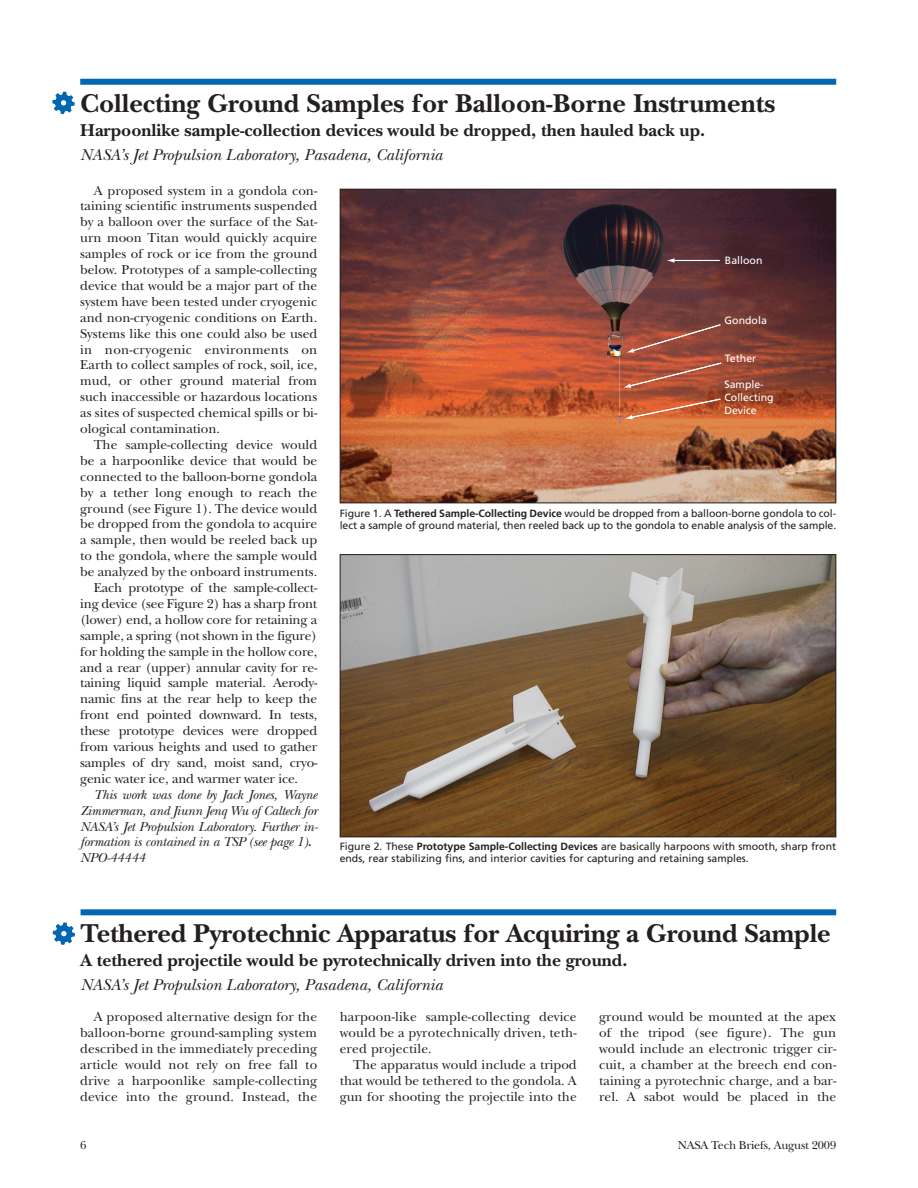
<style>
.page{position:relative;width:918px;height:1188px;background:#fff}
.page>*{position:absolute;margin:0;border:0;box-sizing:border-box;transform-origin:0 0}
.t1{font:700 27px "New Baskerville";letter-spacing:-.005em;color:#231f20}
.t2{font:700 18px "New Baskerville";color:#231f20}
.t3{font:italic 16.5px "New Baskerville";color:#231f20}
.t4{font:13.5px/15.9px "New Baskerville";color:#231f20;text-align:justify}
.t5{font:italic 13.5px/15.9px "New Baskerville";letter-spacing:-.015em;color:#231f20}
.t6{font:12px "New Baskerville";letter-spacing:-.015em;color:#231f20}
.t7{font:10.5px/12px "Frutiger";color:#231f20}
.t8{font:10.5px/12.6px "Frutiger";color:#fff}
.s1{font-weight:700}
</style>
<div class="page">
<div style="left:80px;top:79px;width:756px;height:6px;background:#0166b3"></div>
<img style="left:342px;top:191px;width:492px;height:310px">
<hr style="left:673px;top:260px;width:47px;height:1px;background:#fff">
<svg style="left:667px;top:258px;width:7px;height:5px"></svg>
<svg style="left:626px;top:323px;width:96px;height:30px;background:#9a5144"></svg>
<svg style="left:623px;top:362px;width:99px;height:26px;background:#ba5c43"></svg>
<svg style="left:625px;top:398px;width:97px;height:21px;background:#d1683e"></svg>
<div style="left:340px;top:189px;width:496px;height:314px;border:1px solid #231f20"></div>
<img style="left:342px;top:556px;width:492px;height:279px">
<div style="left:340px;top:554px;width:496px;height:283px;border:1px solid #231f20"></div>
<svg style="left:52px;top:92px;width:23px;height:22px"></svg>
<div style="left:81px;top:909px;width:755px;height:6px;background:#0166b3"></div>
<svg style="left:53px;top:922px;width:22px;height:23px"></svg>
<h1 class="t1" style="left:80px;top:93px;width:697px">Collecting Ground Samples for Balloon-Borne Instruments</h1>
<h2 class="t2" style="left:80px;top:124px;width:626px">Harpoonlike sample-collection devices would be dropped, then hauled back up.</h2>
<p class="t3" style="left:80px;top:149px;width:364px">NASA’s Jet Propulsion Laboratory, Pasadena, California</p>
<p class="t4" style="left:80px;top:184px;width:239px;text-indent:14px">A proposed system in a gondola con&shy;taining scientific instruments suspended by a balloon over the surface of the Sat&shy;urn moon Titan would quickly acquire samples of rock or ice from the ground below. Prototypes of a sample-collecting device that would be a major part of the system have been tested under cryogenic and non-cryogenic conditions on Earth.<br>Systems like this one could also be used in non-cryogenic environments on Earth to collect samples of rock, soil, ice, mud, or other ground material from such inaccessible or hazardous locations as sites of suspected chemical spills or bi&shy;ological contamination.</p>
<p class="t4" style="left:94px;top:438px;width:225px">The sample-collecting device would</p>
<p class="t4" style="left:80px;top:454px;width:239px">be a harpoonlike device that would be</p>
<p class="t4" style="left:80px;top:470px;width:239px">connected to the balloon-borne gondola</p>
<p class="t4" style="left:80px;top:486px;width:239px">by a tether long enough to reach the</p>
<p class="t4" style="left:80px;top:502px;width:239px">ground (see Figure 1). The device would</p>
<p class="t4" style="left:80px;top:518px;width:239px">be dropped from the gondola to acquire</p>
<p class="t4" style="left:80px;top:534px;width:239px">a sample, then would be reeled back up</p>
<p class="t4" style="left:80px;top:550px;width:239px">to the gondola, where the sample would</p>
<p class="t4" style="left:80px;top:565px;width:239px">be analyzed by the onboard instruments.</p>
<p class="t4" style="left:94px;top:581px;width:225px">Each prototype of the sample-collect-</p>
<p class="t4" style="left:80px;top:597px;width:239px">ing device (see Figure 2) has a sharp front</p>
<p class="t4" style="left:80px;top:613px;width:239px">(lower) end, a hollow core for retaining a</p>
<p class="t4" style="left:80px;top:629px;width:239px">sample, a spring (not shown in the figure)</p>
<p class="t4" style="left:80px;top:645px;width:239px">for holding the sample in the hollow core,</p>
<p class="t4" style="left:80px;top:661px;width:239px">and a rear (upper) annular cavity for re-</p>
<p class="t4" style="left:80px;top:677px;width:239px">taining liquid sample material. Aerody-</p>
<p class="t4" style="left:80px;top:693px;width:239px">namic fins at the rear help to keep the</p>
<p class="t4" style="left:80px;top:709px;width:239px">front end pointed downward. In tests,</p>
<p class="t4" style="left:80px;top:724px;width:239px">these prototype devices were dropped</p>
<p class="t4" style="left:80px;top:740px;width:239px">from various heights and used to gather</p>
<p class="t4" style="left:80px;top:756px;width:239px">samples of dry sand, moist sand, cryo-</p>
<p class="t4" style="left:80px;top:772px;width:219px">genic water ice, and warmer water ice.</p>
<p class="t5" style="left:80px;top:788px;width:239px;text-indent:14px">This work was done by Jack Jones, Wayne Zimmerman, and Jiunn Jenq Wu of Caltech for NASA’s Jet Propulsion Laboratory. Further in&shy;formation is contained in a TSP (see page 1)<span class="s1">.<br></span>NPO-44444</p>
<p class="t8" style="left:725px;top:255px;width:39px">Balloon</p>
<p class="t8" style="left:725px;top:315px;width:44px">Gondola</p>
<p class="t8" style="left:725px;top:353px;width:33px">Tether</p>
<p class="t8" style="left:724px;top:379px;width:51px">Sample-<br>Collecting<br>Device</p>
<p class="t7" style="left:340px;top:508px;width:498px">Figure 1. A <span class="s1">Tethered Sample-Collecting Device</span> would be dropped from a balloon-borne gondola to col&shy;lect a sample of ground material, then reeled back up to the gondola to enable analysis of the sample.</p>
<p class="t7" style="left:340px;top:841px;width:498px">Figure 2. These <span class="s1">Prototype Sample-Collecting Devices</span> are basically harpoons with smooth, sharp front ends, rear stabilizing fins, and interior cavities for capturing and retaining samples.</p>
<h1 class="t1" style="left:81px;top:924px;width:752px">Tethered Pyrotechnic Apparatus for Acquiring a Ground Sample</h1>
<h2 class="t2" style="left:81px;top:954px;width:548px">A tethered projectile would be pyrotechnically driven into the ground.</h2>
<p class="t3" style="left:81px;top:979px;width:364px">NASA’s Jet Propulsion Laboratory, Pasadena, California</p>
<p class="t4" style="left:80px;top:1011px;width:239px;text-indent:14px">A proposed alternative design for the balloon-borne ground-sampling system described in the immediately preceding article would not rely on free fall to drive a harpoonlike sample-collecting device into the ground. Instead, the</p>
<p class="t4" style="left:340px;top:1011px;width:239px">harpoon-like sample-collecting device would be a pyrotechnically driven, teth&shy;ered projectile.</p>
<p class="t4" style="left:599px;top:1011px;width:239px">ground would be mounted at the apex of the tripod (see figure). The gun would include an electronic trigger cir&shy;cuit, a chamber at the breech end con&shy;taining a pyrotechnic charge, and a bar&shy;rel. A sabot would be placed in the</p>
<p class="t4" style="left:340px;top:1058px;width:239px;text-indent:14px">The apparatus would include a tripod that would be tethered to the gondola. A gun for shooting the projectile into the</p>
<p class="t6" style="left:80px;top:1140px;width:8px">6</p>
<p class="t6" style="left:678px;top:1140px;width:160px">NASA Tech Briefs, August 2009</p>
</div>
